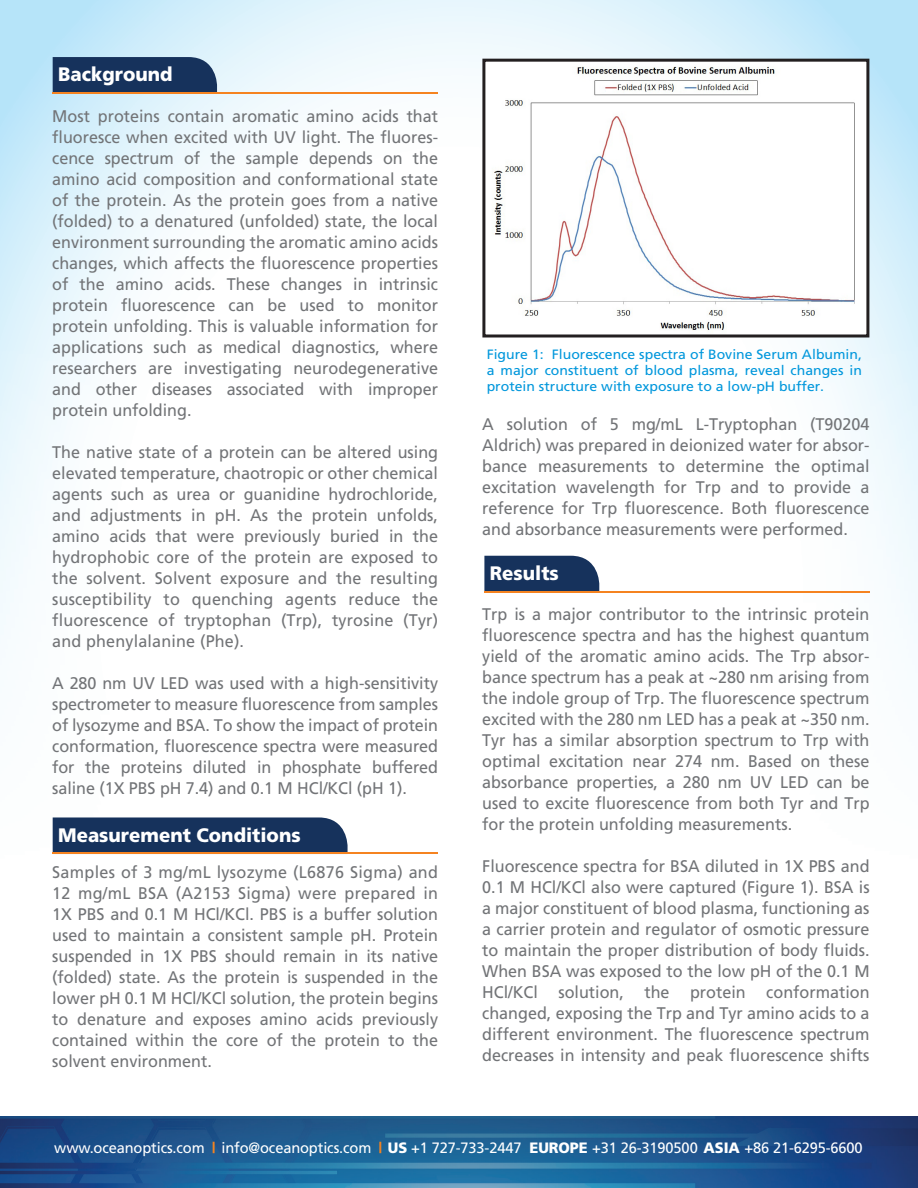
<style>
.page{position:relative;width:918px;height:1188px;background:#fff}
.page>*{position:absolute;margin:0;border:0;box-sizing:border-box;transform-origin:0 0}
.t1{font:900 19.5px "Frutiger";color:#fff;scale:.95 1}
.t2{font:16.8px/21px "Frutiger";color:#727477;text-align:justify;scale:.96 1}
.t3{font:15px "Frutiger";letter-spacing:-.01em;color:#fff}
.t4{font:13.5px/16.2px "Frutiger";color:#0097dc;text-align:justify;scale:1.04 1}
.s1{font-weight:900;color:#f58320}
.s2{font-weight:900}
</style>
<div class="page">
<img style="left:0;top:0;width:918px;height:1117px">
<img style="left:0;top:1117px;width:918px;height:71px">
<div style="left:484px;top:556px;width:115px;height:35px;background:#16325c"></div>
<hr style="left:484px;top:591px;width:385px;height:1px;background:#f58320">
<div style="left:53px;top:817px;width:295px;height:35px;background:#16325c"></div>
<hr style="left:53px;top:852px;width:385px;height:2px;background:#f58320">
<div style="left:53px;top:57px;width:164px;height:35px;background:#16325c"></div>
<hr style="left:53px;top:92px;width:385px;height:2px;background:#f58320">
<img style="left:486px;top:63px;width:379px;height:271px">
<div style="left:482px;top:59px;width:387px;height:279px;border:3px solid #231f20"></div>
<p class="t1" style="left:58px;top:63px;width:122px">Background</p>
<p class="t2" style="left:52px;top:106px;width:403px">Most proteins contain aromatic amino acids that fluoresce when excited with UV light. The fluores&shy;cence spectrum of the sample depends on the amino acid composition and conformational state of the protein. As the protein goes from a native (folded) to a denatured (unfolded) state, the local environment surrounding the aromatic amino acids changes, which affects the fluorescence properties of the amino acids. These changes in intrinsic protein fluorescence can be used to monitor protein unfolding. This is valuable information for applications such as medical diagnostics, where researchers are investigating neurodegenerative and other diseases associated with improper protein unfolding.</p>
<p class="t2" style="left:52px;top:442px;width:403px">The native state of a protein can be altered using elevated temperature, chaotropic or other chemical agents such as urea or guanidine hydrochloride, and adjustments in pH. As the protein unfolds, amino acids that were previously buried in the hydrophobic core of the protein are exposed to the solvent. Solvent exposure and the resulting susceptibility to quenching agents reduce the fluorescence of tryptophan (Trp), tyrosine (Tyr) and phenylalanine (Phe).</p>
<p class="t2" style="left:52px;top:673px;width:403px">A 280 nm UV LED was used with a high-sensitivity spectrometer to measure fluorescence from samples of lysozyme and BSA. To show the impact of protein conformation, fluorescence spectra were measured for the proteins diluted in phosphate buffered saline (1X PBS pH 7.4) and 0.1 M HCl/KCl (pH 1).</p>
<p class="t1" style="left:58px;top:823px;width:257px">Measurement Conditions</p>
<p class="t2" style="left:52px;top:862px;width:403px">Samples of 3 mg/mL lysozyme (L6876 Sigma) and 12 mg/mL BSA (A2153 Sigma) were prepared in 1X PBS and 0.1 M HCl/KCl. PBS is a buffer solution used to maintain a consistent sample pH. Protein suspended in 1X PBS should remain in its native (folded) state. As the protein is suspended in the lower pH 0.1 M HCl/KCl solution, the protein begins to denature and exposes amino acids previously contained within the core of the protein to the solvent environment.</p>
<p class="t4" style="left:487px;top:346px;width:362px">Figure 1: Fluorescence spectra of Bovine Serum Albumin, a major constituent of blood plasma, reveal changes in protein structure with exposure to a low-pH buffer.</p>
<p class="t2" style="left:482px;top:413px;width:405px">A solution of 5 mg/mL L-Tryptophan (T90204<br>Aldrich) was prepared in deionized water for absor&shy;bance measurements to determine the optimal excitation wavelength for Trp and to provide a reference for Trp fluorescence. Both fluorescence and absorbance measurements were performed.</p>
<p class="t1" style="left:490px;top:561px;width:74px">Results</p>
<p class="t2" style="left:482px;top:603px;width:405px">Trp is a major contributor to the intrinsic protein fluorescence spectra and has the highest quantum yield of the aromatic amino acids. The Trp absor&shy;bance spectrum has a peak at ~280 nm arising from the indole group of Trp. The fluorescence spectrum excited with the 280 nm LED has a peak at ~350 nm.<br>Tyr has a similar absorption spectrum to Trp with optimal excitation near 274 nm. Based on these absorbance properties, a 280 nm UV LED can be used to excite fluorescence from both Tyr and Trp for the protein unfolding measurements.</p>
<p class="t2" style="left:482px;top:855px;width:405px">Fluorescence spectra for BSA diluted in 1X PBS and 0.1 M HCl/KCl also were captured (Figure 1). BSA is a major constituent of blood plasma, functioning as a carrier protein and regulator of osmotic pressure to maintain the proper distribution of body fluids.<br>When BSA was exposed to the low pH of the 0.1 M HCl/KCl solution, the protein conformation changed, exposing the Trp and Tyr amino acids to a different environment. The fluorescence spectrum decreases in intensity and peak fluorescence shifts</p>
<p class="t3" style="left:54px;top:1139px;width:810px">www.oceanoptics.com <span class="s1">|</span> info@oceanoptics.com <span class="s1">|</span> <span class="s2">US</span> +1 727-733-2447 <span class="s2">EUROPE</span> +31 26-3190500 <span class="s2">ASIA</span> +86 21-6295-6600</p>
</div>
